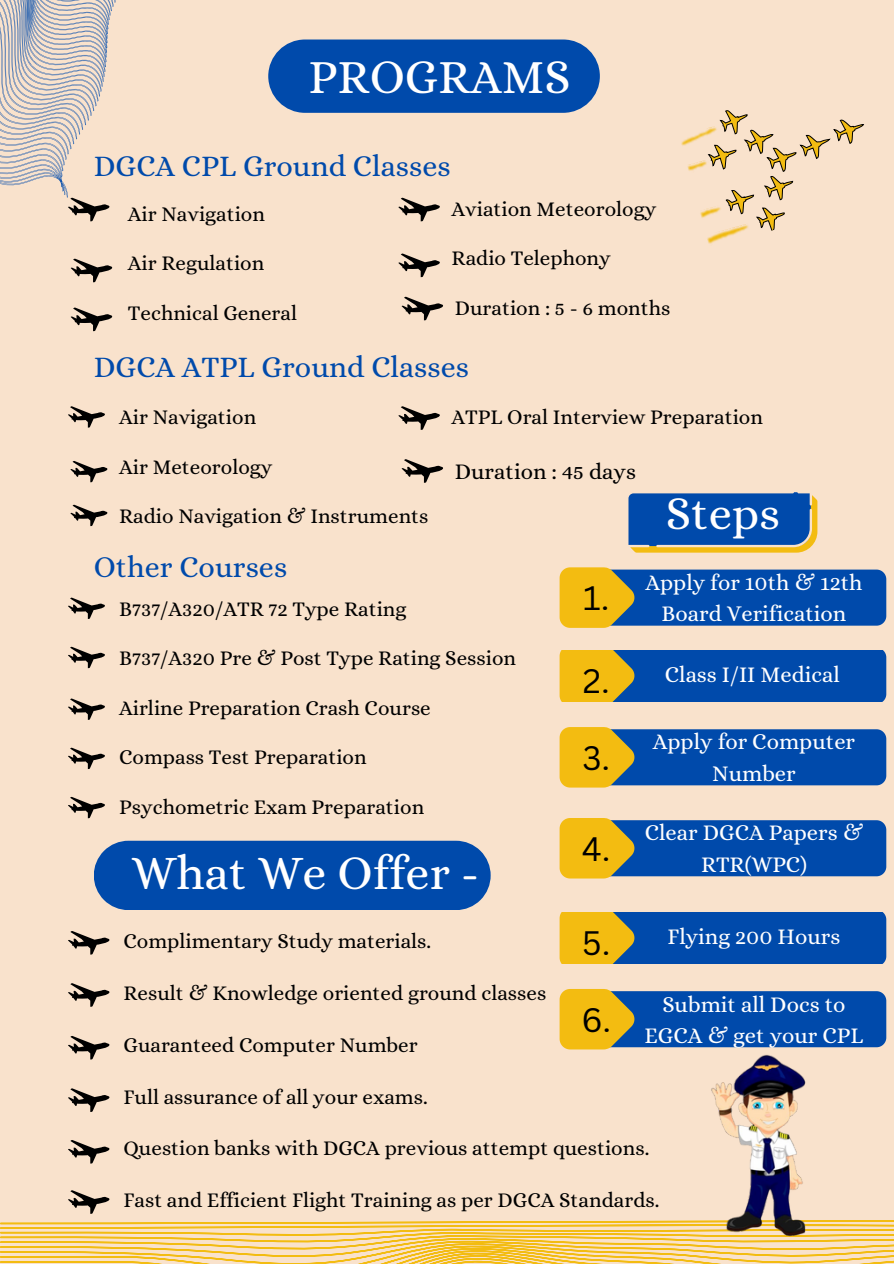
<style>
.page{position:relative;width:894px;height:1264px;background:#fff}
.page>*{position:absolute;margin:0;border:0;box-sizing:border-box;transform-origin:0 0}
.t1{font:48px "Alice";color:#fff}
.t2{font:46.5px "Alice";color:#fff}
.t3{font:33px "Canva Sans";color:#000}
.t4{font:30px "Alice";color:#004aab}
.t5{font:22.5px/31.5px "Alice";color:#fff;text-align:center}
.t6{font:22.5px "Alice";color:#000}
.t7{font:21px "Alice";color:#000}
</style>
<div class="page">
<div style="left:0;top:0;width:893px;height:1263px;background:#f9e2cc"></div>
<img style="left:681px;top:131px;width:24px;height:15px">
<img style="left:687px;top:160px;width:18px;height:11px">
<img style="left:700px;top:209px;width:5px;height:9px">
<img style="left:707px;top:234px;width:28px;height:10px">
<svg style="left:705px;top:110px;width:159px;height:124px"></svg>
<svg style="left:68px;top:931px;width:41px;height:23px"></svg>
<svg style="left:68px;top:983px;width:41px;height:23px"></svg>
<svg style="left:68px;top:1036px;width:41px;height:23px"></svg>
<svg style="left:68px;top:1088px;width:41px;height:23px"></svg>
<svg style="left:68px;top:1140px;width:41px;height:23px"></svg>
<svg style="left:68px;top:1190px;width:41px;height:23px"></svg>
<svg style="left:0;top:0;width:116px;height:221px"></svg>
<svg style="left:70px;top:259px;width:42px;height:23px"></svg>
<svg style="left:70px;top:307px;width:42px;height:24px"></svg>
<svg style="left:398px;top:198px;width:41px;height:23px"></svg>
<svg style="left:398px;top:253px;width:41px;height:24px"></svg>
<svg style="left:68px;top:406px;width:37px;height:21px"></svg>
<svg style="left:70px;top:461px;width:37px;height:21px"></svg>
<svg style="left:70px;top:505px;width:37px;height:21px"></svg>
<svg style="left:401px;top:459px;width:42px;height:24px"></svg>
<svg style="left:401px;top:297px;width:42px;height:23px"></svg>
<div style="left:268px;top:39px;width:331px;height:74px;background:#004aab;border-radius:37px"></div>
<div style="left:94px;top:840px;width:396px;height:70px;background:#004aab"></div>
<svg style="left:398px;top:406px;width:41px;height:24px"></svg>
<svg style="left:68px;top:597px;width:37px;height:22px"></svg>
<svg style="left:68px;top:646px;width:37px;height:22px"></svg>
<svg style="left:68px;top:698px;width:37px;height:22px"></svg>
<svg style="left:68px;top:747px;width:37px;height:22px"></svg>
<svg style="left:68px;top:797px;width:37px;height:21px"></svg>
<svg style="left:0;top:1220px;width:893px;height:43px"></svg>
<svg style="left:559px;top:567px;width:326px;height:61px;background:#416b90"></svg>
<svg style="left:559px;top:650px;width:326px;height:51px;background:#32618c"></svg>
<svg style="left:559px;top:818px;width:326px;height:60px;background:#3e698f"></svg>
<svg style="left:559px;top:912px;width:326px;height:51px;background:#32618c"></svg>
<svg style="left:559px;top:989px;width:326px;height:60px;background:#3a668d"></svg>
<svg style="left:559px;top:727px;width:326px;height:60px;background:#3e698f"></svg>
<svg style="left:628px;top:492px;width:190px;height:61px;background:#30649d"></svg>
<img style="left:637px;top:1047px;width:247px;height:194px">
<h3 class="t1" style="left:308px;top:49px;width:264px">PROGRAMS</h3>
<p class="t4" style="left:94px;top:149px;width:358px">DGCA CPL Ground Classes</p>
<p class="t7" style="left:128px;top:202px;width:139px">Air Navigation</p>
<p class="t7" style="left:128px;top:251px;width:138px">Air Regulation</p>
<p class="t7" style="left:128px;top:301px;width:171px">Technical General</p>
<p class="t7" style="left:451px;top:197px;width:206px">Aviation Meteorology</p>
<p class="t7" style="left:451px;top:246px;width:161px">Radio Telephony</p>
<p class="t7" style="left:454px;top:296px;width:217px">Duration : 5 - 6 months</p>
<p class="t4" style="left:94px;top:350px;width:377px">DGCA ATPL Ground Classes</p>
<p class="t7" style="left:119px;top:405px;width:139px">Air Navigation</p>
<p class="t7" style="left:119px;top:454px;width:155px">Air Meteorology</p>
<p class="t7" style="left:119px;top:504px;width:311px">Radio Navigation &amp; Instruments</p>
<p class="t7" style="left:451px;top:405px;width:313px">ATPL Oral Interview Preparation</p>
<p class="t6" style="left:454px;top:459px;width:183px">Duration : 45 days</p>
<p class="t2" style="left:665px;top:487px;width:116px">Steps</p>
<p class="t4" style="left:94px;top:550px;width:195px">Other Courses</p>
<p class="t7" style="left:119px;top:596px;width:289px">B737/A320/ATR 72 Type Rating</p>
<p class="t7" style="left:119px;top:646px;width:398px">B737/A320 Pre &amp; Post Type Rating Session</p>
<p class="t7" style="left:119px;top:695px;width:313px">Airline Preparation Crash Course</p>
<p class="t7" style="left:119px;top:745px;width:249px">Compass Test Preparation</p>
<p class="t7" style="left:119px;top:794px;width:306px">Psychometric Exam Preparation</p>
<p class="t1" style="left:131px;top:845px;width:349px">What We Offer -</p>
<p class="t3" style="left:583px;top:575px;width:28px">1.</p>
<p class="t5" style="left:645px;top:566px;width:218px">Apply for 10th &amp; 12th<br>Board Verification</p>
<p class="t3" style="left:582px;top:658px;width:28px">2.</p>
<p class="t5" style="left:664px;top:658px;width:176px">Class I/II Medical</p>
<h3 class="t3" style="left:582px;top:734px;width:29px">3.</h3>
<h2 class="t3" style="left:582px;top:825px;width:30px">4.</h2>
<p class="t5" style="left:652px;top:726px;width:204px">Apply for Computer<br>Number</p>
<p class="t5" style="left:644px;top:817px;width:220px">Clear DGCA Papers &amp;<br>RTR(WPC)</p>
<h3 class="t3" style="left:582px;top:920px;width:30px">5.</h3>
<p class="t5" style="left:667px;top:920px;width:174px">Flying 200 Hours</p>
<p class="t7" style="left:123px;top:929px;width:309px">Complimentary Study materials.</p>
<h1 class="t7" style="left:123px;top:980px;width:424px">Result &amp; Knowledge oriented ground classes</h1>
<p class="t7" style="left:123px;top:1032px;width:296px">Guaranteed Computer Number</p>
<h3 class="t7" style="left:123px;top:1084px;width:305px">Full assurance of all your exams.</h3>
<p class="t7" style="left:123px;top:1136px;width:527px">Question banks with DGCA previous attempt questions.</p>
<p class="t7" style="left:123px;top:1187px;width:537px">Fast and Efficient Flight Training as per DGCA Standards.</p>
<p class="t5" style="left:662px;top:988px;width:185px">Submit all Docs to</p>
<p class="t5" style="left:644px;top:1019px;width:220px">EGCA &amp; get your CPL</p>
<p class="t3" style="left:581px;top:996px;width:31px">6.</p>
</div>
